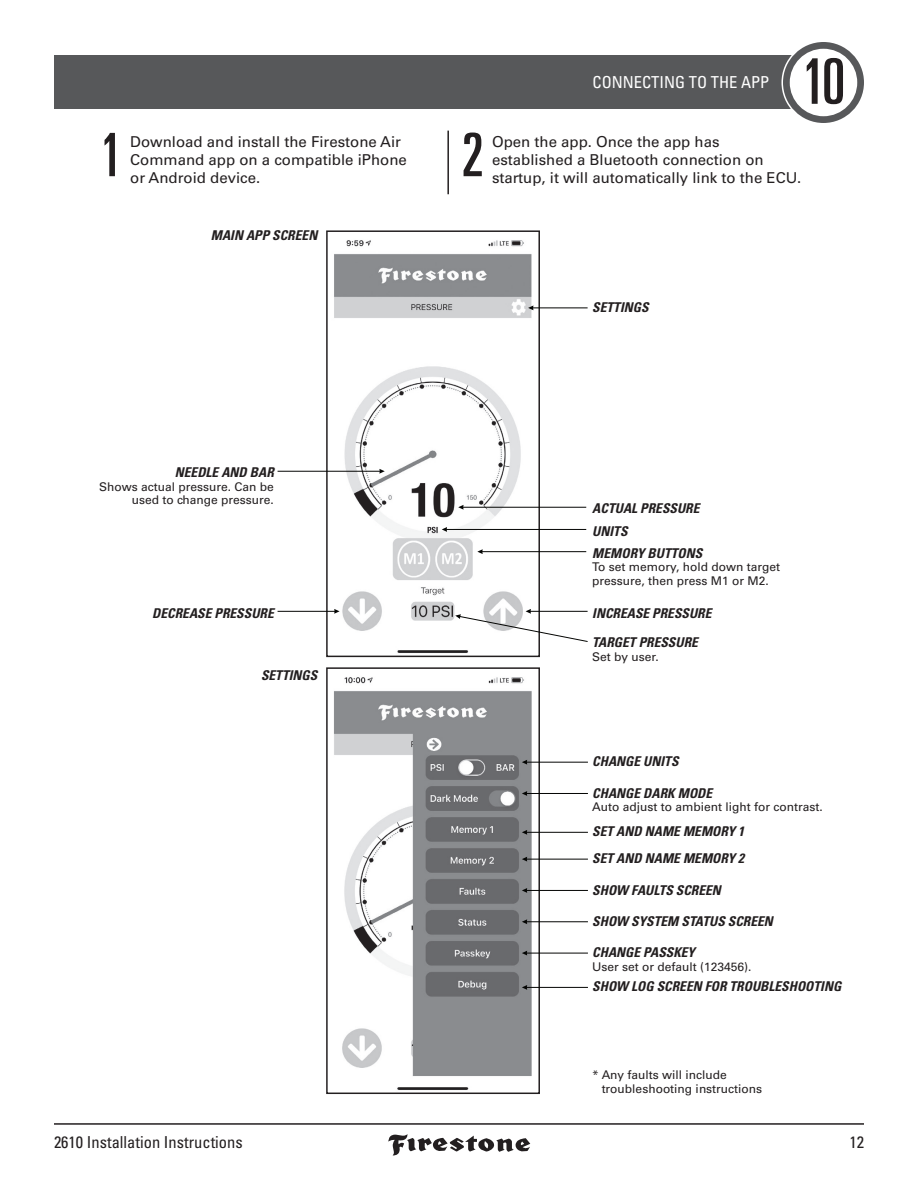
<style>
.page{position:relative;width:918px;height:1188px;background:#fff}
.page>*{position:absolute;margin:0;border:0;box-sizing:border-box;transform-origin:0 0}
.t1{font:ultra-condensed 63px "Univers LT Std";color:#231f20}
.t2{font:ultra-condensed 60px "Univers LT Std";color:#231f20}
.t3{font:condensed 16.5px "Univers LT Std";color:#231f20}
.t4{font:condensed 16.5px "Univers LT Std";color:#fff}
.t5{font:15px/18px "Univers LT Std";color:#231f20}
.t6{font:italic 700 condensed 13.5px/26.8px "Univers LT Std";color:#231f20}
.t7{font:12px "Univers LT Std";color:#231f20}
</style>
<div class="page">
<hr style="left:54px;top:1123px;width:810px;height:2px;background:#231f20">
<svg style="left:388px;top:1134px;width:142px;height:22px"></svg>
<div style="left:54px;top:56px;width:783px;height:54px;background:#57585a"></div>
<div style="left:782px;top:40px;width:84px;height:84px;border:3px solid #fff;border-radius:50%"></div>
<div style="left:783px;top:42px;width:81px;height:81px;background:#57585a;border-radius:50%"></div>
<div style="left:790px;top:49px;width:67px;height:67px;background:#fff;border-radius:50%"></div>
<hr style="left:447px;top:131px;width:2px;height:63px;background:#231f20">
<img style="left:329px;top:240px;width:208px;height:413px">
<div style="left:326px;top:230px;width:214px;height:427px;border:2px solid #231f20"></div>
<img style="left:334px;top:677px;width:203px;height:413px">
<div style="left:326px;top:667px;width:214px;height:427px;border:2px solid #231f20"></div>
<svg style="left:528px;top:305px;width:5px;height:5px"></svg>
<hr style="left:533px;top:308px;width:55px;height:1px;background:#040503">
<svg style="left:522px;top:760px;width:5px;height:5px"></svg>
<hr style="left:526px;top:762px;width:62px;height:1px;background:#040503">
<svg style="left:522px;top:791px;width:5px;height:5px"></svg>
<hr style="left:526px;top:793px;width:62px;height:1px;background:#040503">
<svg style="left:522px;top:830px;width:5px;height:5px"></svg>
<hr style="left:526px;top:832px;width:62px;height:1px;background:#040503">
<svg style="left:522px;top:857px;width:5px;height:5px"></svg>
<hr style="left:526px;top:859px;width:62px;height:1px;background:#040503">
<svg style="left:522px;top:888px;width:5px;height:5px"></svg>
<hr style="left:526px;top:890px;width:62px;height:1px;background:#040503">
<svg style="left:522px;top:919px;width:5px;height:5px"></svg>
<hr style="left:526px;top:921px;width:62px;height:1px;background:#040503">
<svg style="left:522px;top:951px;width:5px;height:5px"></svg>
<hr style="left:526px;top:953px;width:62px;height:1px;background:#040503">
<svg style="left:522px;top:985px;width:5px;height:5px"></svg>
<hr style="left:526px;top:987px;width:62px;height:1px;background:#040503">
<svg style="left:442px;top:527px;width:5px;height:5px"></svg>
<hr style="left:446px;top:529px;width:140px;height:1px;background:#040503">
<svg style="left:477px;top:549px;width:6px;height:5px"></svg>
<hr style="left:482px;top:551px;width:104px;height:1px;background:#040503">
<svg style="left:334px;top:609px;width:6px;height:5px"></svg>
<hr style="left:278px;top:611px;width:57px;height:1px;background:#040503">
<svg style="left:379px;top:469px;width:6px;height:5px"></svg>
<hr style="left:278px;top:471px;width:102px;height:1px;background:#040503">
<svg style="left:455px;top:609px;width:133px;height:33px"></svg>
<svg style="left:458px;top:505px;width:6px;height:5px"></svg>
<hr style="left:463px;top:507px;width:123px;height:1px;background:#040503">
<p class="t4" style="left:593px;top:72px;width:178px">CONNECTING TO THE APP</p>
<h1 class="t1" style="left:802px;top:46px;width:45px">10</h1>
<h2 class="t2" style="left:100px;top:121px;width:24px">1</h2>
<p class="t5" style="left:130px;top:133px;width:278px">Download and install the Firestone Air<br>Command app on a compatible iPhone or Android device.</p>
<h2 class="t2" style="left:462px;top:121px;width:24px">2</h2>
<p class="t5" style="left:492px;top:133px;width:311px">Open the app. Once the app has established a Bluetooth connection on startup, it will automatically link to the ECU.</p>
<p class="t6" style="left:211px;top:222px;width:108px">MAIN APP SCREEN</p>
<p class="t6" style="left:175px;top:459px;width:100px">NEEDLE AND BAR</p>
<p class="t7" style="left:99px;top:480px;width:176px">Shows actual pressure. Can be</p>
<p class="t7" style="left:132px;top:493px;width:144px">used to change pressure.</p>
<p class="t6" style="left:592px;top:294px;width:58px">SETTINGS</p>
<p class="t6" style="left:592px;top:495px;width:109px">ACTUAL PRESSURE</p>
<p class="t6" style="left:592px;top:520px;width:112px;line-height:22.2px">UNITS<br>MEMORY BUTTONS</p>
<p class="t7" style="left:592px;top:560px;width:189px">To set memory, hold down target</p>
<p class="t7" style="left:592px;top:573px;width:178px">pressure, then press M1 or M2.</p>
<p class="t6" style="left:152px;top:599px;width:123px">DECREASE PRESSURE</p>
<p class="t6" style="left:592px;top:599px;width:121px">INCREASE PRESSURE</p>
<p class="t6" style="left:261px;top:662px;width:58px">SETTINGS</p>
<p class="t6" style="left:592px;top:629px;width:107px">TARGET PRESSURE</p>
<p class="t7" style="left:592px;top:649px;width:68px">Set by user.</p>
<p class="t6" style="left:592px;top:748px;width:88px">CHANGE UNITS</p>
<p class="t6" style="left:592px;top:779px;width:122px">CHANGE DARK MODE</p>
<p class="t7" style="left:592px;top:800px;width:232px">Auto adjust to ambient light for contrast.</p>
<p class="t6" style="left:592px;top:818px;width:154px">SET AND NAME MEMORY 1<br>SET AND NAME MEMORY 2</p>
<p class="t6" style="left:592px;top:876px;width:130px">SHOW FAULTS SCREEN</p>
<p class="t6" style="left:592px;top:908px;width:182px">SHOW SYSTEM STATUS SCREEN</p>
<p class="t6" style="left:592px;top:939px;width:104px">CHANGE PASSKEY</p>
<p class="t7" style="left:592px;top:959px;width:161px">User set or default (123456).</p>
<p class="t6" style="left:592px;top:973px;width:251px">SHOW LOG SCREEN FOR TROUBLESHOOTING</p>
<p class="t7" style="left:592px;top:1068px;width:136px">* Any faults will include</p>
<p class="t7" style="left:602px;top:1081px;width:162px">troubleshooting instructions</p>
<p class="t3" style="left:54px;top:1132px;width:190px">2610 Installation Instructions</p>
<p class="t3" style="left:849px;top:1132px;width:16px">12</p>
</div>
